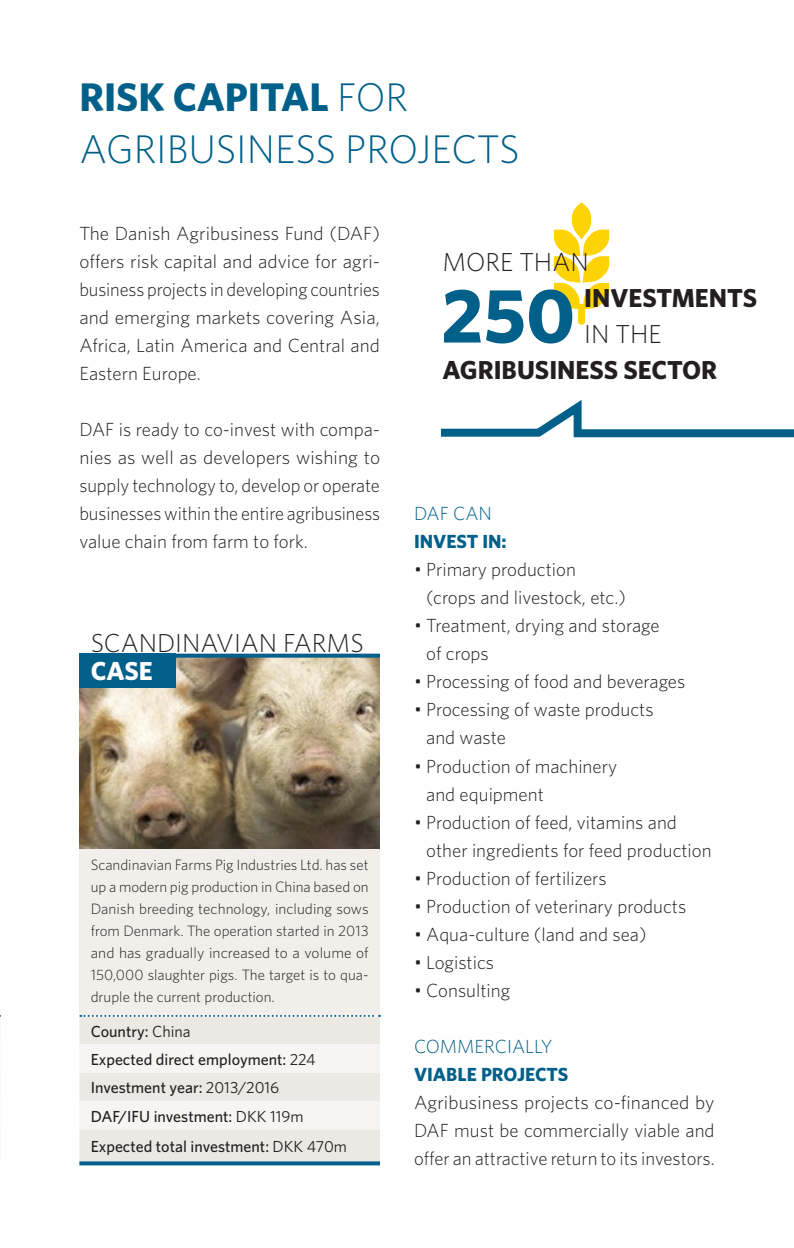
<style>
.page{position:relative;width:794px;height:1248px;background:#fff}
.page>*{position:absolute;margin:0;border:0;box-sizing:border-box;transform-origin:0 0}
.t1{font:700 77px "Whitney";color:#006089}
.t2{font:300 40px/52px "Whitney";color:#006089}
.t3{font:300 26px "Whitney";color:#231f20}
.t4{font:700 26px "Whitney";color:#231f20}
.t5{font:700 26px "Whitney";color:#fff}
.t6{font:300 19px/28px "Whitney";color:#231f20}
.t7{font:700 19px "Whitney";color:#006089}
.t8{font:300 19px "Whitney";color:#006089}
.t9{font:500 16px/28.2px "Whitney";color:#231f20}
.t10{font:300 15px/22px "Whitney";color:#231f20;text-align:justify}
.s1{font-weight:700}
.s2{font-weight:400}
</style>
<div class="page">
<img style="left:79px;top:657px;width:301px;height:192px">
<svg style="left:554px;top:202px;width:55px;height:122px"></svg>
<div style="left:79px;top:849px;width:301px;height:165px;background:#f2efeb"></div>
<div style="left:79px;top:653px;width:97px;height:34px;background:#006089"></div>
<div style="left:79px;top:1015px;width:301px;height:146px;background:#ece8e3"></div>
<svg style="left:79px;top:1044px;width:301px;height:85px"></svg>
<svg style="left:79px;top:1161px;width:301px;height:4px"></svg>
<svg style="left:80px;top:1014px;width:300px;height:2px"></svg>
<svg style="left:176px;top:653px;width:204px;height:4px"></svg>
<svg style="left:440px;top:400px;width:354px;height:38px"></svg>
<h2 class="t2" style="left:79px;top:70px;width:442px"><span class="s1">RISK CAPITAL</span> FOR<br>AGRIBUSINESS PROJECTS</h2>
<p class="t6" style="left:79px;top:219px;width:302px;text-align:justify">The Danish Agribusiness Fund (DAF) offers risk capital and advice for agri&shy;business projects in developing countries and emerging markets covering Asia, Africa, Latin America and Central and Eastern Europe.</p>
<p class="t6" style="left:79px;top:415px;width:302px;text-align:justify">DAF is ready to co-invest with compa&shy;nies as well as developers wishing to supply technology to, develop or operate businesses within the entire agribusiness value chain from farm to fork.</p>
<h3 class="t3" style="left:91px;top:625px;width:274px">SCANDINAVIAN FARMS</h3>
<h3 class="t5" style="left:91px;top:653px;width:64px">CASE</h3>
<p class="t10" style="left:91px;top:853px;width:279px">Scandinavian Farms Pig Industries Ltd. has set up a modern pig production in China based on Danish breeding technology, including sows from Denmark. The operation started in 2013 and has gradually increased to a volume of 150,000 slaughter pigs. The target is to qua&shy;druple the current production.</p>
<p class="t9" style="left:91px;top:1016px;width:226px">Country: <span class="s2">China<br></span>Expected direct employment: <span class="s2">224<br></span>Investment year: <span class="s2">2013/2016<br></span>DAF/IFU investment: <span class="s2">DKK 119m</span></p>
<p class="t9" style="left:91px;top:1131px;width:258px">Expected total investment: <span class="s2">DKK 470m</span></p>
<h3 class="t3" style="left:442px;top:245px;width:148px">MORE THAN</h3>
<h3 class="t4" style="left:584px;top:280px;width:174px">INVESTMENTS</h3>
<h3 class="t3" style="left:584px;top:317px;width:79px">IN THE</h3>
<h3 class="t4" style="left:442px;top:352px;width:276px">AGRIBUSINESS SECTOR</h3>
<h1 class="t1" style="left:441px;top:264px;width:136px">250</h1>
<p class="t8" style="left:414px;top:501px;width:80px">DAF CAN</p>
<p class="t7" style="left:414px;top:529px;width:94px">INVEST IN:</p>
<p class="t6" style="left:426px;top:555px;width:201px;text-indent:-12px">• Primary production (crops and livestock, etc.)</p>
<p class="t6" style="left:426px;top:611px;width:235px;text-indent:-12px">• Treatment, drying and storage of crops</p>
<p class="t6" style="left:414px;top:667px;width:273px">• Processing of food and beverages</p>
<p class="t6" style="left:426px;top:695px;width:229px;text-indent:-12px">• Processing of waste products and waste</p>
<p class="t6" style="left:426px;top:751px;width:192px;text-indent:-12px">• Production of machinery and equipment</p>
<p class="t6" style="left:426px;top:807px;width:287px;text-indent:-12px">• Production of feed, vitamins and other ingredients for feed production</p>
<p class="t6" style="left:414px;top:863px;width:194px">• Production of fertilizers</p>
<p class="t6" style="left:414px;top:891px;width:274px">• Production of veterinary products</p>
<p class="t6" style="left:414px;top:919px;width:234px">• Aqua-culture (land and sea)</p>
<p class="t6" style="left:414px;top:947px;width:82px">• Logistics</p>
<p class="t6" style="left:414px;top:975px;width:98px">• Consulting</p>
<p class="t8" style="left:414px;top:1033px;width:140px">COMMERCIALLY</p>
<p class="t7" style="left:414px;top:1061px;width:156px">VIABLE PROJECTS</p>
<p class="t6" style="left:414px;top:1087px;width:302px;text-align:justify">Agribusiness projects co-financed by DAF must be commercially viable and offer an attractive return to its investors.</p>
</div>
